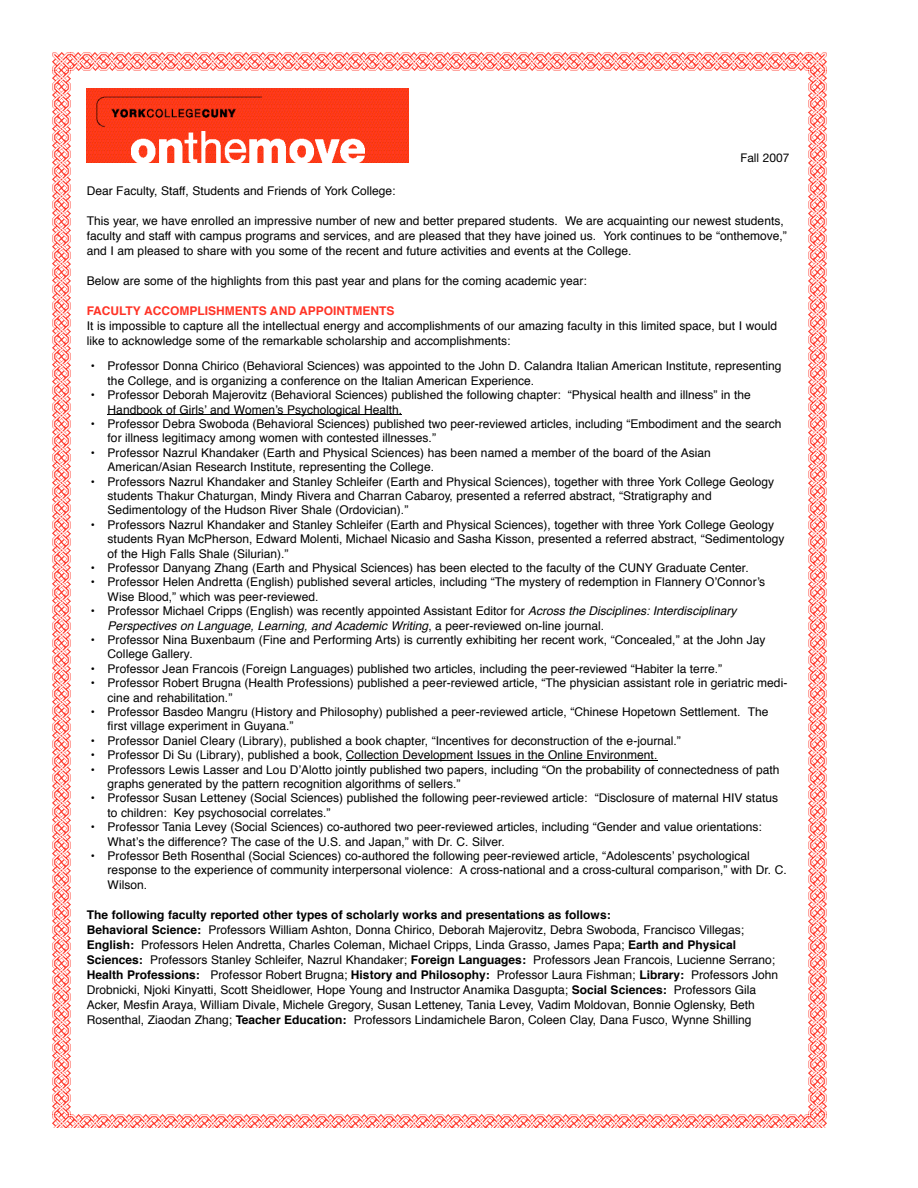
<style>
.page{position:relative;width:918px;height:1188px;background:#fff}
.page>*{position:absolute;margin:0;border:0;box-sizing:border-box;transform-origin:0 0}
.t1{font:12px/14.4px "Helvetica";color:#000}
.t2{font:700 12px "Helvetica";color:#ff3326}
.t3{font:12px "Helvetica Neue";color:#000}
.s1{font-style:italic}
.s2{font-weight:700}
</style>
<div class="page">
<img style="left:53px;top:53px;width:774px;height:18px">
<img style="left:809px;top:71px;width:18px;height:1057px">
<img style="left:53px;top:1115px;width:756px;height:13px">
<img style="left:53px;top:71px;width:18px;height:1044px">
<hr style="left:108px;top:414px;width:99px;height:1px;background:#000">
<hr style="left:210px;top:414px;width:36px;height:1px;background:#000">
<hr style="left:245px;top:414px;width:33px;height:1px;background:#000">
<hr style="left:278px;top:414px;width:124px;height:1px;background:#000">
<hr style="left:346px;top:760px;width:311px;height:1px;background:#000">
<img style="left:86px;top:89px;width:323px;height:18px">
<img style="left:86px;top:107px;width:323px;height:55px">
<img style="left:131px;top:131px;width:233px;height:32px">
<p class="t3" style="left:741px;top:153px;width:50px">Fall 2007</p>
<p class="t1" style="left:87px;top:184px;width:310px">Dear Faculty, Staff, Students and Friends of York College:</p>
<p class="t1" style="left:87px;top:214px;width:702px;line-height:15.1px">This year, we have enrolled an impressive number of new and better prepared students. We are acquainting our newest students, faculty and staff with campus programs and services, and are pleased that they have joined us. York continues to be “onthemove,” and I am pleased to share with you some of the recent and future activities and events at the College.</p>
<p class="t1" style="left:87px;top:274px;width:502px">Below are some of the highlights from this past year and plans for the coming academic year:</p>
<p class="t2" style="left:87px;top:305px;width:309px">FACULTY ACCOMPLISHMENTS AND APPOINTMENTS</p>
<p class="t1" style="left:87px;top:319px;width:692px;line-height:15.1px">It is impossible to capture all the intellectual energy and accomplishments of our amazing faculty in this limited space, but I would like to acknowledge some of the remarkable scholarship and accomplishments:</p>
<p class="t1" style="left:108px;top:360px;width:676px;text-indent:-17px">• Professor Donna Chirico (Behavioral Sciences) was appointed to the John D. Calandra Italian American Institute, representing the College, and is organizing a conference on the Italian American Experience.</p>
<p class="t1" style="left:108px;top:389px;width:645px;text-indent:-17px">• Professor Deborah Majerovitz (Behavioral Sciences) published the following chapter: “Physical health and illness” in the<br>Handbook of Girls’ and Women’s Psychological Health.</p>
<p class="t1" style="left:108px;top:418px;width:675px;text-indent:-17px">• Professor Debra Swoboda (Behavioral Sciences) published two peer-reviewed articles, including “Embodiment and the search for illness legitimacy among women with contested illnesses.”</p>
<p class="t1" style="left:108px;top:446px;width:605px;text-indent:-17px">• Professor Nazrul Khandaker (Earth and Physical Sciences) has been named a member of the board of the Asian<br>American/Asian Research Institute, representing the College.</p>
<p class="t1" style="left:108px;top:475px;width:668px;text-indent:-17px">• Professors Nazrul Khandaker and Stanley Schleifer (Earth and Physical Sciences), together with three York College Geology students Thakur Chaturgan, Mindy Rivera and Charran Cabaroy, presented a referred abstract, “Stratigraphy and<br>Sedimentology of the Hudson River Shale (Ordovician).”</p>
<p class="t1" style="left:108px;top:518px;width:678px;text-indent:-17px">• Professors Nazrul Khandaker and Stanley Schleifer (Earth and Physical Sciences), together with three York College Geology students Ryan McPherson, Edward Molenti, Michael Nicasio and Sasha Kisson, presented a referred abstract, “Sedimentology of the High Falls Shale (Silurian).”</p>
<p class="t1" style="left:91px;top:562px;width:660px">• Professor Danyang Zhang (Earth and Physical Sciences) has been elected to the faculty of the CUNY Graduate Center.</p>
<p class="t1" style="left:108px;top:576px;width:659px;text-indent:-17px">• Professor Helen Andretta (English) published several articles, including “The mystery of redemption in Flannery O’Connor’s<br>Wise Blood,” which was peer-reviewed.</p>
<p class="t1" style="left:108px;top:605px;width:633px;text-indent:-17px">• Professor Michael Cripps (English) was recently appointed Assistant Editor for <span class="s1">Across the Disciplines: Interdisciplinary<br>Perspectives on Language, Learning, and Academic Writing</span>, a p e e r - r e v i e w e d o n - l i n e j o u r n a l .</p>
<p class="t1" style="left:108px;top:634px;width:659px;text-indent:-17px">• Professor Nina Buxenbaum (Fine and Performing Arts) is currently exhibiting her recent work, “Concealed,” at the John Jay<br>College Gallery.</p>
<p class="t1" style="left:91px;top:662px;width:633px">• Professor Jean Francois (Foreign Languages) published two articles, including the peer-reviewed “Habiter la terre.”</p>
<p class="t1" style="left:108px;top:677px;width:681px;text-indent:-17px">• Professor Robert Brugna (Health Professions) published a peer-reviewed article, “The physician assistant role in geriatric medi&shy;cine and rehabilitation.”</p>
<p class="t1" style="left:108px;top:706px;width:662px;text-indent:-17px">• Professor Basdeo Mangru (History and Philosophy) published a peer-reviewed article, “Chinese Hopetown Settlement. The first village experiment in Guyana.”</p>
<p class="t1" style="left:91px;top:734px;width:592px">• Professor Daniel Cleary (Library), published a book chapter, “Incentives for deconstruction of the e-journal.”</p>
<p class="t1" style="left:91px;top:749px;width:568px">• Professor Di Su (Library), published a book, Collection Development Issues in the Online Environment.</p>
<p class="t1" style="left:108px;top:763px;width:673px;text-indent:-17px">• Professors Lewis Lasser and Lou D’Alotto jointly published two papers, including “On the probability of connectedness of path graphs generated by the pattern recognition algorithms of sellers.”</p>
<p class="t1" style="left:108px;top:792px;width:672px;text-indent:-17px">• Professor Susan Letteney (Social Sciences) published the following peer-reviewed article: “Disclosure of maternal HIV status to children: Key psychosocial correlates.”</p>
<p class="t1" style="left:108px;top:821px;width:656px;text-indent:-17px">• Professor Tania Levey (Social Sciences) co-authored two peer-reviewed articles, including “Gender and value orientations:<br>What’s the difference? The case of the U.S. and Japan,” with Dr. C. Silver.</p>
<p class="t1" style="left:108px;top:850px;width:681px;text-indent:-17px">• Professor Beth Rosenthal (Social Sciences) co-authored the following peer-reviewed article, “Adolescents’ psychological response to the experience of community interpersonal violence: A cross-national and a cross-cultural comparison,” with Dr. C.<br>Wilson.</p>
<p class="t1" style="left:87px;top:908px;width:693px;line-height:15px"><span class="s2">The following faculty reported other types of scholarly works and presentations as follows:<br>Behavioral Science:</span> Professors William Ashton, Donna Chirico, Deborah Majerovitz, Debra Swoboda, Francisco Villegas; <span class="s2">English:</span> Professors Helen Andretta, Charles Coleman, Michael Cripps, Linda Grasso, James Papa; <span class="s2">Earth and Physical Sciences:</span> Professors Stanley Schleifer, Nazrul Khandaker; <span class="s2">Foreign Languages:</span> Professors Jean Francois, Lucienne Serrano; <span class="s2">Health Professions:</span> Professor Robert Brugna; <span class="s2">History and Philosophy:</span> Professor Laura Fishman; <span class="s2">Library:</span> Professors John Drobnicki, Njoki Kinyatti, Scott Sheidlower, Hope Young and Instructor Anamika Dasgupta; <span class="s2">Social Sciences:</span> Professors Gila Acker, Mesfin Araya, William Divale, Michele Gregory, Susan Letteney, Tania Levey, Vadim Moldovan, Bonnie Oglensky, Beth Rosenthal, Ziaodan Zhang; <span class="s2">Teacher Education:</span> Professors Lindamichele Baron, Coleen Clay, Dana Fusco, Wynne Shilling</p>
</div>
